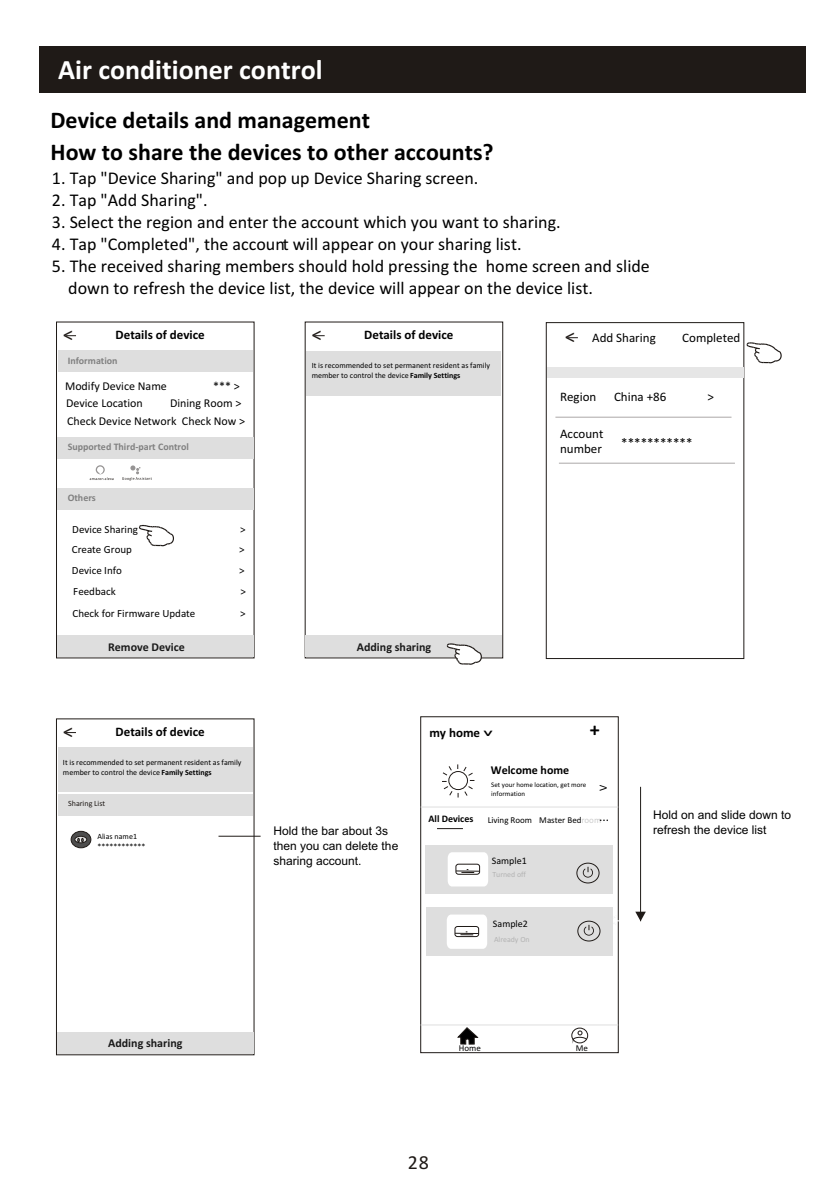
<style>
.page{position:relative;width:840px;height:1192px;background:#fff}
.page>*{position:absolute;margin:0;border:0;box-sizing:border-box;transform-origin:0 0}
.t1{font:700 28px "Calibri";color:#fff}
.t2{font:700 24px/32px "Calibri";color:#000}
.t3{font:20px "Calibri";color:#1f1a17}
.t4{font:700 20px "Calibri";color:#000}
.t5{font:18px/22px "Calibri";color:#000}
.t6{font:700 17.8px "Calibri";color:#000;scale:.73 1}
.t7{font:13px/15.8px "Calibri";color:#000}
.t8{font:700 13px "Calibri";color:#000}
.t9{font:12px/14.8px "Arial";color:#000}
.t10{font:12px/18.4px "Calibri";color:#000}
.t11{font:700 12px "Calibri";color:#1a1a1a}
.t12{font:700 12px "Calibri";color:#000}
.t13{font:11px "Calibri";color:#000}
.t14{font:700 10px "Calibri";color:#808080}
.t15{font:10px "Calibri";color:#000}
.t16{font:700 10px "Calibri";color:#000}
.t17{font:9px "Calibri";color:#000}
.t18{font:8px/9.8px "Calibri";color:#000}
.t19{font:8px "Calibri";color:#1f1a17}
.t20{font:7.8px "Calibri";color:#b3b3b3}
.t21{font:7px/8.6px "Calibri";color:#000}
.s1{font-size:20px;color:#1f1a17}
.s2{font-weight:700}
.s3{color:#ccc}
</style>
<div class="page">
<div style="left:39px;top:46px;width:766px;height:47px;background:#1f1a17"></div>
<div style="left:56px;top:322px;width:198px;height:336px;border:1px solid #1f1a17"></div>
<div style="left:58px;top:351px;width:195px;height:21px;background:#dedede"></div>
<div style="left:57px;top:635px;width:197px;height:22px;background:#dedede"></div>
<div style="left:57px;top:437px;width:197px;height:22px;background:#dedede"></div>
<div style="left:57px;top:488px;width:197px;height:22px;background:#dedede"></div>
<svg style="left:139px;top:525px;width:35px;height:22px"></svg>
<div style="left:305px;top:322px;width:198px;height:336px;border:1px solid #1f1a17"></div>
<div style="left:306px;top:351px;width:195px;height:44px;background:#dedede"></div>
<div style="left:305px;top:635px;width:197px;height:22px;background:#dedede"></div>
<svg style="left:447px;top:643px;width:35px;height:22px"></svg>
<div style="left:546px;top:322px;width:198px;height:337px;border:1px solid #1f1a17"></div>
<div style="left:547px;top:367px;width:196px;height:11px;background:#e6e6e6"></div>
<hr style="left:555px;top:417px;width:177px;height:1px;background:#aba8a8">
<hr style="left:559px;top:463px;width:176px;height:1px;background:#aba8a8">
<svg style="left:747px;top:342px;width:35px;height:22px"></svg>
<div style="left:56px;top:719px;width:198px;height:336px;border:1px solid #1f1a17"></div>
<div style="left:58px;top:747px;width:195px;height:45px;background:#dedede"></div>
<div style="left:57px;top:1032px;width:197px;height:22px;background:#dedede"></div>
<div style="left:58px;top:794px;width:195px;height:22px;background:#dedede"></div>
<svg style="left:71px;top:831px;width:20px;height:17px"></svg>
<svg style="left:75px;top:836px;width:12px;height:7px"></svg>
<svg style="left:77px;top:838px;width:6px;height:4px"></svg>
<svg style="left:218px;top:836px;width:43px;height:1px"></svg>
<div style="left:420px;top:717px;width:199px;height:336px;border:1px solid #1f1a17"></div>
<div style="left:425px;top:845px;width:187px;height:49px;background:#dedede"></div>
<svg style="left:442px;top:764px;width:32px;height:34px"></svg>
<hr style="left:421px;top:807px;width:197px;height:1px;background:#dedede">
<hr style="left:421px;top:1025px;width:197px;height:1px;background:#dedede">
<svg style="left:437px;top:828px;width:26px;height:1px"></svg>
<svg style="left:457px;top:1027px;width:21px;height:18px"></svg>
<div style="left:572px;top:1028px;width:16px;height:15px;border:1px solid #1f1a17;border-radius:50%"></div>
<svg style="left:573px;top:1031px;width:14px;height:9px"></svg>
<div style="left:426px;top:907px;width:186px;height:48px;background:#dedede"></div>
<svg style="left:448px;top:852px;width:40px;height:35px"></svg>
<div style="left:456px;top:864px;width:24px;height:10px;border:1px solid #1f1a17;border-radius:3px"></div>
<svg style="left:447px;top:915px;width:40px;height:34px"></svg>
<div style="left:455px;top:926px;width:24px;height:11px;border:1px solid #1f1a17;border-radius:3px"></div>
<svg style="left:583px;top:867px;width:10px;height:11px"></svg>
<div style="left:577px;top:863px;width:22px;height:20px;border:1px solid #1f1a17;border-radius:50%"></div>
<svg style="left:584px;top:925px;width:10px;height:11px"></svg>
<div style="left:578px;top:921px;width:22px;height:20px;border:1px solid #1f1a17;border-radius:50%"></div>
<hr style="left:640px;top:787px;width:1px;height:134px;background:#1f1a17">
<svg style="left:635px;top:912px;width:11px;height:9px"></svg>
<svg style="left:90px;top:465px;width:24px;height:15px"></svg>
<svg style="left:122px;top:465px;width:30px;height:16px"></svg>
<h1 class="t1" style="left:58px;top:58px;width:266px">Air conditioner control</h1>
<h2 class="t2" style="left:50px;top:106px;width:445px">Device details and management<br>How to share the devices to other accounts?</h2>
<p class="t5" style="left:52px;top:169px;width:428px">1. Tap "Device Sharing" and pop up Device Sharing screen.</p>
<p class="t5" style="left:52px;top:191px;width:157px">2. Tap "Add Sharing".</p>
<p class="t5" style="left:52px;top:213px;width:510px">3. Select the region and enter the account which you want to sharing.</p>
<p class="t5" style="left:52px;top:235px;width:471px">4. Tap "Completed", the account will appear on your sharing list.</p>
<p class="t5" style="left:68px;top:257px;width:583px;text-indent:-16px">5. The received sharing members should hold pressing the home screen and slide down to refresh the device list, the device will appear on the device list.</p>
<p class="t3" style="left:312px;top:326px;width:11px">&lt;</p>
<p class="t8" style="left:364px;top:329px;width:91px">Details of device</p>
<p class="t3" style="left:63px;top:326px;width:11px">&lt;</p>
<p class="t8" style="left:116px;top:329px;width:91px">Details of device</p>
<p class="t14" style="left:68px;top:356px;width:51px">Information</p>
<p class="t7" style="left:565px;top:331px;width:92px"><span class="s1">&lt;</span> Add Sharing</p>
<p class="t7" style="left:682px;top:331px;width:60px">Completed</p>
<p class="t18" style="left:312px;top:361px;width:180px">It is recommended to set permanent resident as family member to control the device <span class="s2">Family Settings</span></p>
<p class="t10" style="left:65px;top:377px;width:103px">Modify Device Name</p>
<p class="t10" style="left:213px;top:377px;width:28px">*** &gt;</p>
<p class="t10" style="left:66px;top:395px;width:78px">Device Location</p>
<p class="t10" style="left:67px;top:395px;width:180px;text-indent:103px">Dining Room &gt;<br>Check Device Network Check Now &gt;</p>
<p class="t14" style="left:68px;top:443px;width:123px">Supported Third-part Control</p>
<p class="t14" style="left:68px;top:494px;width:30px">Others</p>
<p class="t13" style="left:72px;top:525px;width:67px">Device Sharing</p>
<p class="t13" style="left:240px;top:525px;width:7px">&gt;</p>
<p class="t13" style="left:72px;top:545px;width:62px">Create Group</p>
<p class="t13" style="left:239px;top:545px;width:7px">&gt;</p>
<p class="t13" style="left:72px;top:565px;width:52px">Device Info</p>
<p class="t13" style="left:239px;top:565px;width:7px">&gt;</p>
<p class="t13" style="left:73px;top:587px;width:44px">Feedback</p>
<p class="t13" style="left:240px;top:587px;width:7px">&gt;</p>
<p class="t13" style="left:73px;top:609px;width:124px">Check for Firmware Update</p>
<p class="t13" style="left:240px;top:609px;width:7px">&gt;</p>
<p class="t11" style="left:108px;top:642px;width:78px">Remove Device</p>
<p class="t3" style="left:63px;top:723px;width:11px">&lt;</p>
<p class="t8" style="left:116px;top:726px;width:91px">Details of device</p>
<p class="t11" style="left:357px;top:642px;width:76px">Adding sharing</p>
<p class="t7" style="left:560px;top:390px;width:38px">Region</p>
<p class="t7" style="left:614px;top:390px;width:54px">China +86</p>
<p class="t7" style="left:708px;top:390px;width:8px">&gt;</p>
<p class="t7" style="left:560px;top:426px;width:45px">Account number</p>
<p class="t7" style="left:621px;top:435px;width:73px">***********</p>
<p class="t8" style="left:429px;top:727px;width:52px">my home</p>
<p class="t4" style="left:590px;top:721px;width:11px">+</p>
<p class="t6" style="left:496px;top:730px;width:10px;rotate:90deg">&gt;</p>
<p class="t18" style="left:63px;top:758px;width:180px">It is recommended to set permanent resident as family member to control the device <span class="s2">Family Settings</span></p>
<p class="t19" style="left:68px;top:800px;width:39px">Sharing List</p>
<p class="t18" style="left:98px;top:832px;width:49px">Alias name1 ************</p>
<p class="t9" style="left:274px;top:825px;width:126px">Hold the bar about 3s then you can delete the sharing account.</p>
<p class="t12" style="left:491px;top:765px;width:80px">Welcome home</p>
<p class="t21" style="left:491px;top:781px;width:97px">Set your home location, get more information</p>
<p class="t13" style="left:598px;top:791px;width:8px;rotate:-90deg">V</p>
<p class="t16" style="left:429px;top:814px;width:46px">All Devices</p>
<p class="t17" style="left:488px;top:816px;width:123px">Living Room Master Bed<span class="s3">room</span><sup>...</sup></p>
<p class="t15" style="left:492px;top:857px;width:36px">Sample1</p>
<p class="t20" style="left:492px;top:871px;width:35px">Turned off</p>
<p class="t15" style="left:493px;top:920px;width:36px">Sample2</p>
<p class="t20" style="left:494px;top:936px;width:37px">Already On</p>
<p class="t11" style="left:108px;top:1038px;width:76px">Adding sharing</p>
<p class="t17" style="left:459px;top:1045px;width:24px">Home</p>
<p class="t17" style="left:576px;top:1044px;width:14px">Me</p>
<p class="t3" style="left:408px;top:1154px;width:23px">28</p>
<p class="t9" style="left:653px;top:808px;width:139px">Hold on and slide down to refresh the device list</p>
</div>
